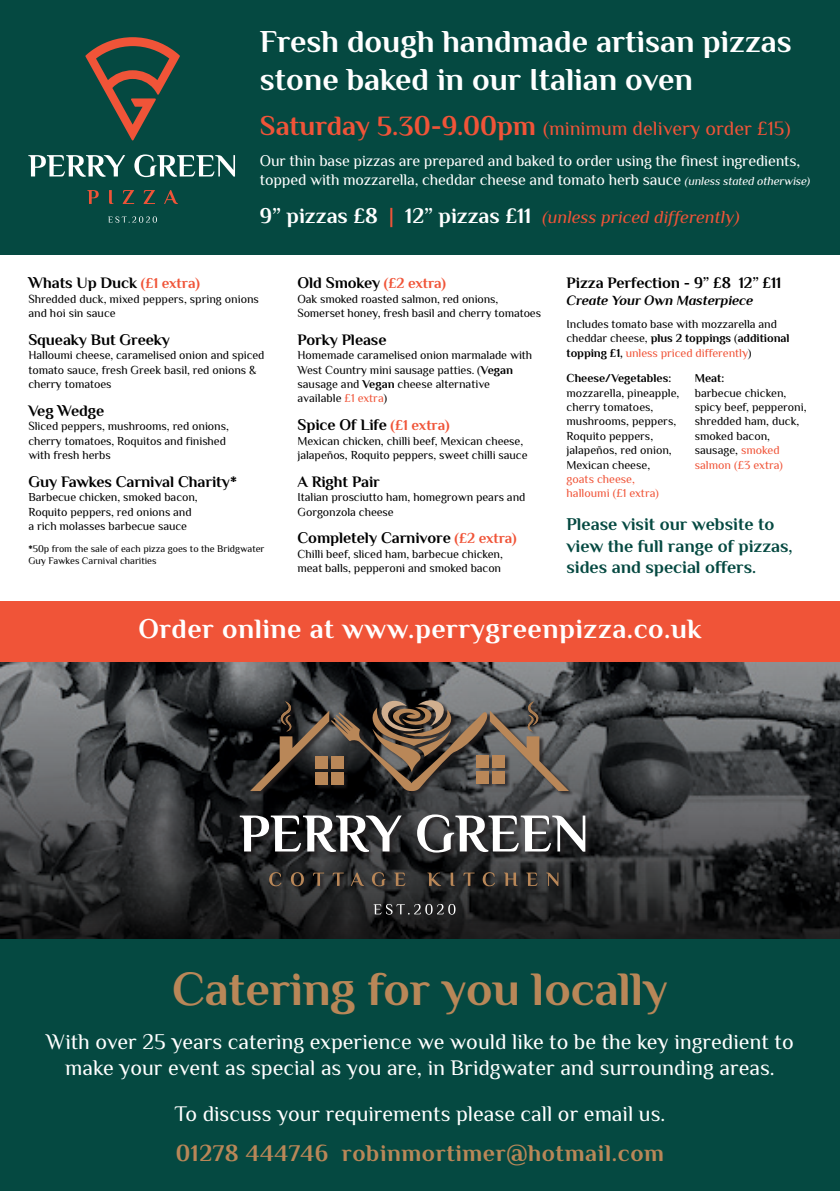
<style>
.page{position:relative;width:840px;height:1191px;background:#fff}
.page>*{position:absolute;margin:0;border:0;box-sizing:border-box;transform-origin:0 0}
.t1{font:700 48px "Philosopher";color:#b98758}
.t2{font:700 32px/38.4px "Philosopher";color:#fff}
.t3{font:700 28px "Philosopher";letter-spacing:.02em;color:#fff}
.t4{font:700 24px "Philosopher";letter-spacing:.025em;color:#b98758}
.t5{font:22px/26.4px "Philosopher";color:#fff;text-align:center}
.t6{font:20px "Philosopher";color:#f05438}
.t7{font:700 18px/21.6px "Philosopher";color:#054941}
.t8{font:italic 18px "Philosopher";color:#f05438}
.t9{font:700 16px "Philosopher";letter-spacing:-.005em;color:#010101}
.t10{font:16px/19.2px "Philosopher";letter-spacing:-.01em;color:#fff}
.t11{font:italic 700 14px "Philosopher";letter-spacing:-.005em;color:#010101}
.t12{font:12px/14.4px "Philosopher";letter-spacing:-.005em;color:#010101}
.t13{font:12px/14.4px "Philosopher";color:#f05438}
.t14{font:700 12px "Philosopher";color:#010101}
.t15{font:10px/12px "Philosopher";color:#010101}
.s1{font-weight:700;font-size:28px}
.s2{font-style:italic;font-size:12px}
.s3{font-weight:700;font-style:normal;font-size:22px;color:#fff}
.s4{font-style:normal;font-size:22px}
.s5{font-size:15px;color:#f05438}
.s6{font-weight:700}
.s7{color:#f05438}
</style>
<div class="page">
<svg style="left:0;top:661px;width:839px;height:278px;background:#3a3b3c"></svg>
<div style="left:0;top:939px;width:839px;height:252px;background:#054941"></div>
<div style="left:240px;top:700px;width:350px;height:220px;background:#231f20;opacity:.75"></div>
<svg style="left:240px;top:815px;width:161px;height:37px"></svg>
<svg style="left:417px;top:814px;width:168px;height:38px"></svg>
<svg style="left:269px;top:872px;width:12px;height:14px"></svg>
<svg style="left:291px;top:872px;width:13px;height:14px"></svg>
<svg style="left:313px;top:872px;width:11px;height:14px"></svg>
<svg style="left:332px;top:872px;width:11px;height:14px"></svg>
<svg style="left:350px;top:872px;width:14px;height:14px"></svg>
<svg style="left:372px;top:872px;width:13px;height:14px"></svg>
<svg style="left:394px;top:872px;width:11px;height:14px"></svg>
<svg style="left:427px;top:872px;width:14px;height:14px"></svg>
<svg style="left:450px;top:872px;width:4px;height:14px"></svg>
<svg style="left:463px;top:872px;width:11px;height:14px"></svg>
<svg style="left:482px;top:872px;width:12px;height:14px"></svg>
<svg style="left:503px;top:872px;width:14px;height:14px"></svg>
<svg style="left:526px;top:872px;width:11px;height:14px"></svg>
<svg style="left:546px;top:872px;width:12px;height:14px"></svg>
<svg style="left:373px;top:904px;width:82px;height:10px"></svg>
<svg style="left:250px;top:700px;width:318px;height:91px;background:#564b40"></svg>
<div style="left:0;top:0;width:839px;height:255px;background:#054941"></div>
<svg style="left:85px;top:37px;width:95px;height:103px"></svg>
<svg style="left:28px;top:155px;width:97px;height:22px"></svg>
<svg style="left:134px;top:154px;width:101px;height:23px"></svg>
<svg style="left:87px;top:190px;width:12px;height:14px"></svg>
<svg style="left:109px;top:190px;width:4px;height:14px"></svg>
<svg style="left:123px;top:190px;width:11px;height:14px"></svg>
<svg style="left:143px;top:190px;width:12px;height:14px"></svg>
<svg style="left:164px;top:190px;width:14px;height:14px"></svg>
<svg style="left:108px;top:216px;width:49px;height:7px"></svg>
<div style="left:0;top:601px;width:839px;height:60px;background:#f05438"></div>
<h2 class="t2" style="left:260px;top:22px;width:533px">Fresh dough handmade artisan pizzas stone baked in our Italian oven</h2>
<h3 class="t6" style="left:260px;top:116px;width:532px"><span class="s1">Saturday 5.30-9.00pm</span> (minimum delivery order £15)</h3>
<h3 class="t10" style="left:260px;top:151px;width:551px">Our thin base pizzas are prepared and baked to order using the finest ingredients, topped with mozzarella, cheddar cheese and tomato herb sauce <span class="s2">(unless stated otherwise)</span></h3>
<h3 class="t8" style="left:260px;top:205px;width:481px"><span class="s3">9” pizzas £8</span> <span class="s4">|</span> <span class="s3">12” pizzas £11</span> (unless priced differently)</h3>
<h3 class="t9" style="left:28px;top:272px;width:173px">Whats Up Duck <span class="s5">(£1 extra)</span></h3>
<p class="t12" style="left:28px;top:292px;width:232px">Shredded duck, mixed peppers, spring onions and hoi sin sauce</p>
<h3 class="t9" style="left:28px;top:329px;width:143px">Squeaky But Greeky</h3>
<p class="t12" style="left:28px;top:348px;width:237px">Halloumi cheese, caramelised onion and spiced tomato sauce, fresh Greek basil, red onions &amp; cherry tomatoes</p>
<h3 class="t9" style="left:28px;top:400px;width:77px">Veg Wedge</h3>
<p class="t12" style="left:28px;top:419px;width:202px">Sliced peppers, mushrooms, red onions, cherry tomatoes, Roquitos and finished with fresh herbs</p>
<h3 class="t9" style="left:28px;top:471px;width:210px">Guy Fawkes Carnival Charity*</h3>
<p class="t12" style="left:28px;top:490px;width:171px">Barbecue chicken, smoked bacon,<br>Roquito peppers, red onions and a rich molasses barbecue sauce</p>
<p class="t15" style="left:28px;top:543px;width:237px"><span class="s6">*</span>50p from the sale of each pizza goes to the Bridgwater<br>Guy Fawkes Carnival charities</p>
<h3 class="t9" style="left:297px;top:272px;width:150px">Old Smokey <span class="s5">(£2 extra)</span></h3>
<p class="t12" style="left:297px;top:292px;width:245px">Oak smoked roasted salmon, red onions,<br>Somerset honey, fresh basil and cherry tomatoes</p>
<h3 class="t9" style="left:297px;top:329px;width:90px">Porky Please</h3>
<p class="t12" style="left:297px;top:348px;width:236px">Homemade caramelised onion marmalade with West Country mini sausage patties. (<span class="s6">Vegan </span>sausage and <span class="s6">Vegan</span> cheese alternative available <span class="s7">£1 extra</span>)</p>
<h3 class="t9" style="left:297px;top:414px;width:153px">Spice Of Life <span class="s5">(£1 extra)</span></h3>
<p class="t12" style="left:297px;top:433px;width:231px">Mexican chicken, chilli beef, Mexican cheese, jalapeños, Roquito peppers, sweet chilli sauce</p>
<h3 class="t9" style="left:297px;top:471px;width:84px">A Right Pair</h3>
<p class="t12" style="left:297px;top:490px;width:229px">Italian prosciutto ham, homegrown pears and<br>Gorgonzola cheese</p>
<h3 class="t9" style="left:297px;top:527px;width:220px">Completely Carnivore <span class="s5">(£2 extra)</span></h3>
<p class="t12" style="left:297px;top:546px;width:207px">Chilli beef, sliced ham, barbecue chicken, meat balls, pepperoni and smoked bacon</p>
<h3 class="t9" style="left:566px;top:272px;width:216px">Pizza Perfection - 9” £8 12” £11</h3>
<p class="t11" style="left:566px;top:291px;width:188px">Create Your Own Masterpiece</p>
<p class="t12" style="left:566px;top:317px;width:224px">Includes tomato base with mozzarella and cheddar cheese, <span class="s6">plus 2 toppings</span> (<span class="s6">additional topping £1,</span> <span class="s7">unless priced differently</span>)</p>
<p class="t14" style="left:566px;top:370px;width:106px">Cheese/Vegetables:</p>
<p class="t12" style="left:566px;top:385px;width:114px">mozzarella, pineapple, cherry tomatoes, mushrooms, peppers,<br>Roquito peppers, jalapeños, red onion,<br>Mexican cheese,</p>
<p class="t13" style="left:566px;top:472px;width:94px">goats cheese, halloumi (£1 extra)</p>
<p class="t14" style="left:694px;top:370px;width:31px">Meat:</p>
<p class="t12" style="left:694px;top:385px;width:113px">barbecue chicken, spicy beef, pepperoni, shredded ham, duck, smoked bacon, sausage, <span class="s7">smoked salmon (£3 extra)</span></p>
<h3 class="t7" style="left:566px;top:513px;width:227px">Please visit our website to view the full range of pizzas, sides and special offers.</h3>
<h3 class="t3" style="left:138px;top:610px;width:564px">Order online at www.perrygreenpizza.co.uk</h3>
<h1 class="t1" style="left:172px;top:957px;width:497px">Catering for you locally</h1>
<h3 class="t5" style="left:46px;top:1028px;width:748px">With over 25 years catering experience we would like to be the key ingredient to make your event as special as you are, in Bridgwater and surrounding areas.</h3>
<h3 class="t5" style="left:174px;top:1100px;width:492px">To discuss your requirements please call or email us.</h3>
<h3 class="t4" style="left:176px;top:1137px;width:489px">01278 444746 robinmortimer@hotmail.com</h3>
</div>
